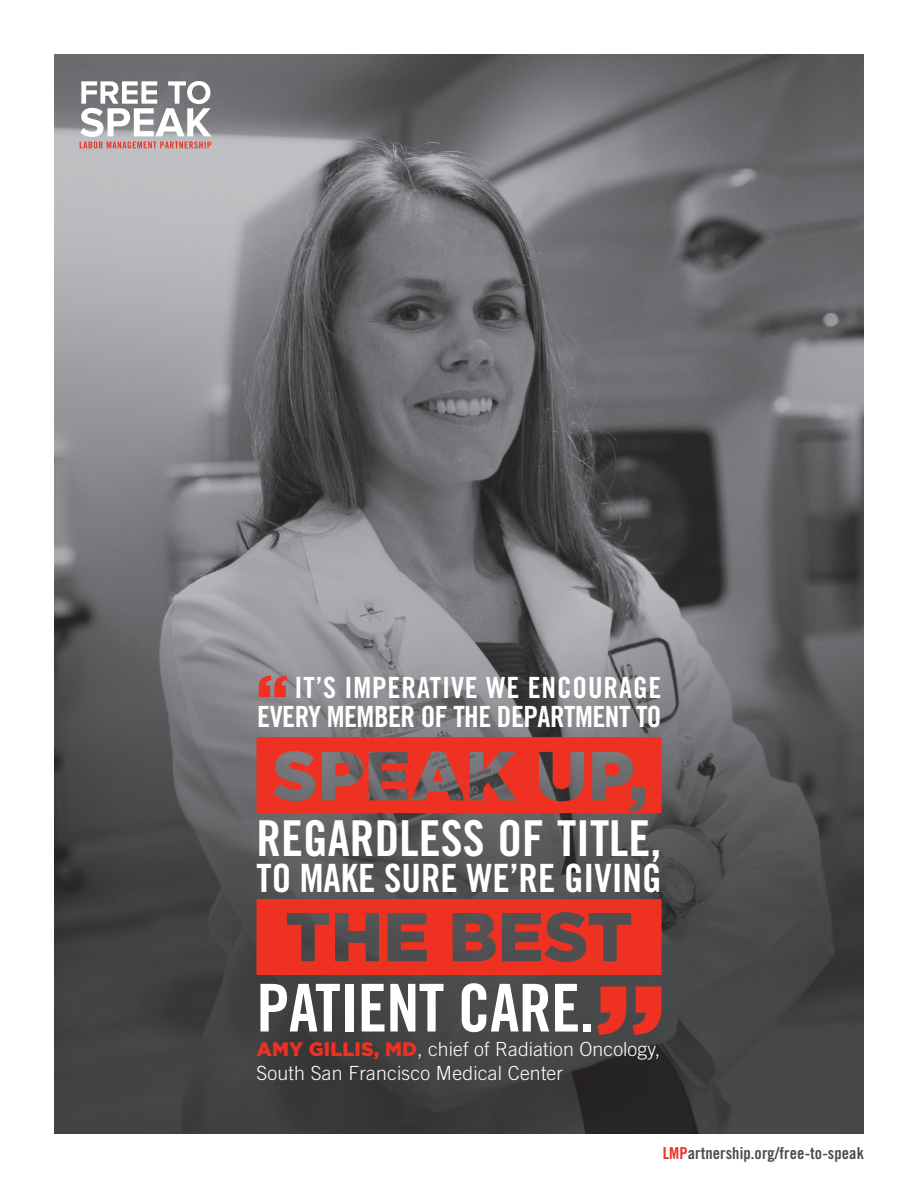
<style>
.page{position:relative;width:918px;height:1188px;background:#fff}
.page>*{position:absolute;margin:0;border:0;box-sizing:border-box;transform-origin:0 0}
.t1{font:66px "Trade Gothic LT Std Bd Cn 20";letter-spacing:-.01em;color:#fff}
.t2{font:49.5px "Trade Gothic LT Std Bd Cn 20";color:#fff}
.t3{font:39px "Trade Gothic LT Std Bd Cn 20";color:#fff}
.t4{font:29.25px/28.5px "Trade Gothic LT Std Bd Cn 20";letter-spacing:-.015em;color:#fff;text-align:right}
.t5{font:300 19.5px/24px "Trade Gothic LT Std";letter-spacing:.01em;color:#fff}
.t6{font:16.5px "Trade Gothic LT Std Bd Cn 20";letter-spacing:.005em;color:#4b4c4d}
.s1{font-family:"Gotham";font-weight:900;color:#ef3122}
.s2{color:#ef3122}
</style>
<div class="page">
<img style="left:54px;top:54px;width:810px;height:1080px">
<svg style="left:256px;top:737px;width:406px;height:76px;background:#c1433a"></svg>
<svg style="left:256px;top:899px;width:406px;height:76px;background:#bd3a30"></svg>
<svg style="left:259px;top:676px;width:28px;height:21px"></svg>
<svg style="left:597px;top:986px;width:64px;height:49px;background:#b7382e"></svg>
<svg style="left:80px;top:81px;width:131px;height:67px"></svg>
<p class="t4" style="left:257px;top:673px;width:406px">IT’S IMPERATIVE WE ENCOURAGE<br>EVERY MEMBER OF THE DEPARTMENT TO</p>
<p class="t2" style="left:256px;top:808px;width:407px">REGARDLESS OF TITLE,</p>
<p class="t3" style="left:256px;top:855px;width:407px">TO MAKE SURE WE’RE GIVING</p>
<p class="t1" style="left:256px;top:968px;width:339px">PATIENT CARE.</p>
<p class="t5" style="left:256px;top:1036px;width:405px"><span class="s1">AMY GILLIS, MD</span>, chief of Radiation Oncology,<br>South San Francisco Medical Center</p>
<p class="t6" style="left:663px;top:1144px;width:203px"><span class="s2">LMP</span>artnership.org/free-to-speak</p>
</div>
